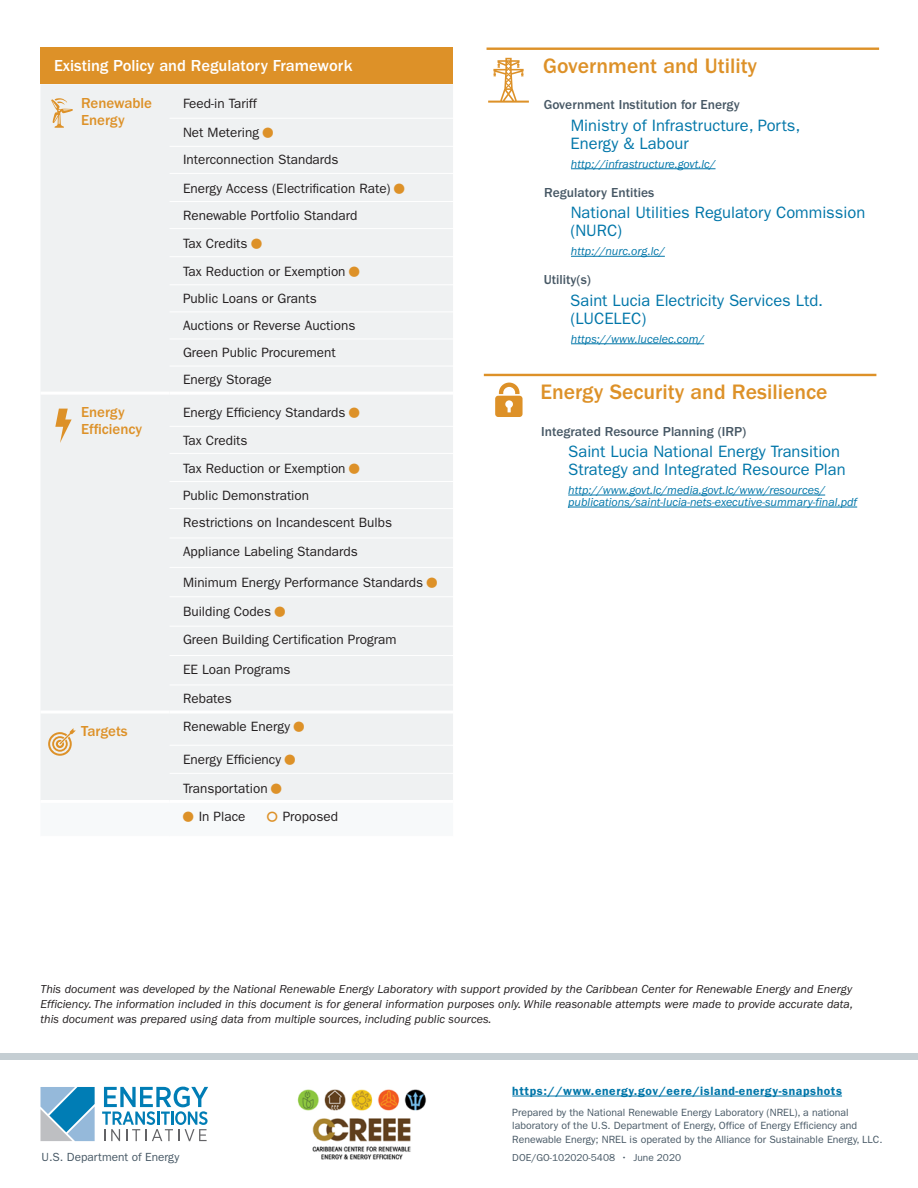
<style>
.page{position:relative;width:918px;height:1188px;background:#fff}
.page>*{position:absolute;margin:0;border:0;box-sizing:border-box;transform-origin:0 0}
.t1{font:500 21.6px "ITC Franklin Gothic Std";color:#dd9128}
.Small__s{font:16.5px/18px "ITC Franklin Gothic Std";color:#0076a9}
.table_text{font:500 16.5px "ITC Franklin Gothic Std";color:#fff}
.table_text-2{font:500 15px/17.2px "ITC Franklin Gothic Std";color:#dd9128}
.table_text-3{font:13.5px "ITC Franklin Gothic Std";color:#231f20}
.t2{font:500 13.5px "ITC Franklin Gothic Std";color:#475865}
.t3{font:italic 12px/15px "ITC Franklin Gothic Std";color:#231f20;text-align:justify}
.Small__s-2{font:italic 12px/12px "ITC Franklin Gothic Std";color:#0076a9}
.t4{font:600 12px "ITC Franklin Gothic Std";letter-spacing:.05em;color:#0076a9}
.H1_-_Energy_Snapshot{font:11.85px "ITC Franklin Gothic Std";color:#475865}
.t5{font:10.5px/13.5px "ITC Franklin Gothic Std";color:#475865}
.t6{font:10.2px "ITC Franklin Gothic Std";color:#475865}
</style>
<div class="page">
<div style="left:0;top:1053px;width:918px;height:7px;background:#c5ced3"></div>
<hr style="left:571px;top:168px;width:145px;height:1px;background:#0076a9">
<hr style="left:571px;top:256px;width:94px;height:1px;background:#0076a9">
<hr style="left:571px;top:343px;width:133px;height:1px;background:#0076a9">
<hr style="left:487px;top:48px;width:392px;height:2px;background:#dd9128">
<svg style="left:488px;top:58px;width:41px;height:45px"></svg>
<hr style="left:568px;top:495px;width:257px;height:1px;background:#0076a9">
<hr style="left:568px;top:507px;width:289px;height:1px;background:#0076a9">
<hr style="left:484px;top:374px;width:392px;height:2px;background:#dd9128">
<svg style="left:495px;top:383px;width:28px;height:34px"></svg>
<div style="left:40px;top:47px;width:413px;height:37px;background:#dd9128"></div>
<div style="left:41px;top:84px;width:412px;height:716px;background:#eff1f2"></div>
<hr style="left:170px;top:118px;width:283px;height:1px;background:#fff">
<hr style="left:170px;top:146px;width:283px;height:1px;background:#fff">
<hr style="left:170px;top:173px;width:283px;height:1px;background:#fff">
<hr style="left:170px;top:201px;width:283px;height:1px;background:#fff">
<hr style="left:170px;top:228px;width:283px;height:1px;background:#fff">
<hr style="left:170px;top:256px;width:283px;height:1px;background:#fff">
<hr style="left:170px;top:284px;width:283px;height:1px;background:#fff">
<hr style="left:170px;top:312px;width:283px;height:1px;background:#fff">
<hr style="left:170px;top:339px;width:283px;height:1px;background:#fff">
<hr style="left:170px;top:366px;width:283px;height:1px;background:#fff">
<hr style="left:170px;top:426px;width:283px;height:1px;background:#fff">
<hr style="left:170px;top:453px;width:283px;height:1px;background:#fff">
<hr style="left:170px;top:481px;width:283px;height:1px;background:#fff">
<hr style="left:170px;top:508px;width:283px;height:1px;background:#fff">
<hr style="left:170px;top:538px;width:283px;height:1px;background:#fff">
<hr style="left:170px;top:567px;width:283px;height:1px;background:#fff">
<hr style="left:170px;top:596px;width:283px;height:1px;background:#fff">
<hr style="left:170px;top:626px;width:283px;height:1px;background:#fff">
<hr style="left:170px;top:655px;width:283px;height:1px;background:#fff">
<hr style="left:170px;top:685px;width:283px;height:1px;background:#fff">
<hr style="left:170px;top:745px;width:283px;height:1px;background:#fff">
<hr style="left:40px;top:392px;width:130px;height:3px;background:#fff">
<hr style="left:170px;top:392px;width:283px;height:3px;background:#fff">
<hr style="left:40px;top:711px;width:130px;height:3px;background:#fff">
<hr style="left:170px;top:711px;width:283px;height:3px;background:#fff">
<hr style="left:170px;top:773px;width:283px;height:1px;background:#fff">
<svg style="left:48px;top:728px;width:28px;height:28px"></svg>
<svg style="left:51px;top:98px;width:22px;height:30px"></svg>
<svg style="left:55px;top:409px;width:17px;height:34px"></svg>
<hr style="left:512px;top:1096px;width:330px;height:1px;background:#0076a9">
<img style="left:297px;top:1089px;width:129px;height:71px">
<svg style="left:40px;top:1087px;width:55px;height:54px;background:#6eaacb"></svg>
<svg style="left:102px;top:1087px;width:106px;height:54px"></svg>
<svg style="left:263px;top:128px;width:10px;height:10px"></svg>
<svg style="left:394px;top:183px;width:11px;height:10px"></svg>
<svg style="left:252px;top:238px;width:10px;height:11px"></svg>
<svg style="left:349px;top:266px;width:10px;height:11px"></svg>
<svg style="left:349px;top:407px;width:10px;height:11px"></svg>
<svg style="left:349px;top:463px;width:10px;height:10px"></svg>
<svg style="left:427px;top:577px;width:10px;height:10px"></svg>
<svg style="left:275px;top:606px;width:10px;height:11px"></svg>
<svg style="left:294px;top:722px;width:10px;height:10px"></svg>
<svg style="left:285px;top:755px;width:10px;height:10px"></svg>
<svg style="left:271px;top:783px;width:11px;height:10px"></svg>
<p class="table_text" style="left:54px;top:57px;width:300px">Existing Policy and Regulatory Framework</p>
<p class="table_text-2" style="left:81px;top:95px;width:73px">Renewable</p>
<p class="table_text-2" style="left:81px;top:112px;width:45px">Energy</p>
<p class="table_text-3" style="left:183px;top:96px;width:75px">Feed-in Tariff</p>
<p class="table_text-3" style="left:183px;top:125px;width:78px">Net Metering</p>
<p class="table_text-3" style="left:183px;top:152px;width:157px">Interconnection Standards</p>
<p class="table_text-3" style="left:183px;top:180px;width:209px">Energy Access (Electrification Rate)</p>
<p class="table_text-3" style="left:183px;top:207px;width:176px">Renewable Portfolio Standard</p>
<p class="table_text-3" style="left:183px;top:235px;width:66px">Tax Credits</p>
<p class="table_text-3" style="left:183px;top:264px;width:164px">Tax Reduction or Exemption</p>
<p class="table_text-3" style="left:183px;top:291px;width:135px">Public Loans or Grants</p>
<p class="table_text-3" style="left:183px;top:318px;width:174px">Auctions or Reverse Auctions</p>
<p class="table_text-3" style="left:183px;top:345px;width:154px">Green Public Procurement</p>
<p class="table_text-3" style="left:183px;top:372px;width:90px">Energy Storage</p>
<p class="table_text-2" style="left:81px;top:403px;width:63px">Energy<br>Efficiency</p>
<p class="table_text-3" style="left:183px;top:405px;width:164px">Energy Efficiency Standards</p>
<p class="table_text-3" style="left:183px;top:432px;width:66px">Tax Credits</p>
<p class="table_text-3" style="left:183px;top:460px;width:164px">Tax Reduction or Exemption</p>
<p class="table_text-3" style="left:183px;top:487px;width:128px">Public Demonstration</p>
<p class="table_text-3" style="left:183px;top:514px;width:210px">Restrictions on Incandescent Bulbs</p>
<p class="table_text-3" style="left:183px;top:544px;width:176px">Appliance Labeling Standards</p>
<p class="table_text-3" style="left:183px;top:574px;width:242px">Minimum Energy Performance Standards</p>
<p class="table_text-3" style="left:183px;top:604px;width:90px">Building Codes</p>
<p class="table_text-3" style="left:183px;top:632px;width:215px">Green Building Certification Program</p>
<p class="table_text-3" style="left:183px;top:661px;width:109px">EE Loan Programs</p>
<p class="table_text-3" style="left:183px;top:691px;width:50px">Rebates</p>
<p class="table_text-2" style="left:81px;top:722px;width:48px">Targets</p>
<p class="table_text-3" style="left:183px;top:719px;width:109px">Renewable Energy</p>
<p class="table_text-3" style="left:183px;top:752px;width:100px">Energy Efficiency</p>
<p class="table_text-3" style="left:183px;top:780px;width:86px">Transportation</p>
<p class="table_text-3" style="left:199px;top:808px;width:48px">In Place</p>
<p class="table_text-3" style="left:283px;top:808px;width:57px">Proposed</p>
<p class="t1" style="left:543px;top:54px;width:216px">Government and Utility</p>
<h3 class="t2" style="left:544px;top:97px;width:198px">Government Institution for Energy</h3>
<p class="Small__s" style="left:571px;top:116px;width:231px">Ministry of Infrastructure, Ports,<br>Energy &amp; Labour</p>
<p class="Small__s-2" style="left:571px;top:158px;width:146px">http://infrastructure.govt.lc/</p>
<h3 class="t2" style="left:544px;top:185px;width:112px">Regulatory Entities</h3>
<p class="Small__s" style="left:570px;top:204px;width:296px">National Utilities Regulatory Commission (NURC)</p>
<p class="Small__s-2" style="left:571px;top:245px;width:95px">http://nurc.org.lc/</p>
<h3 class="t2" style="left:544px;top:272px;width:49px">Utility(s)</h3>
<p class="Small__s" style="left:570px;top:291px;width:254px">Saint Lucia Electricity Services Ltd. (LUCELEC)</p>
<p class="Small__s-2" style="left:571px;top:333px;width:135px">https://www.lucelec.com/</p>
<p class="t1" style="left:540px;top:380px;width:289px">Energy Security and Resilience</p>
<h3 class="t2" style="left:541px;top:424px;width:207px">Integrated Resource Planning (IRP)</h3>
<p class="Small__s" style="left:568px;top:443px;width:279px">Saint Lucia National Energy Transition<br>Strategy and Integrated Resource Plan</p>
<p class="Small__s-2" style="left:568px;top:484px;width:291px">http://www.govt.lc/media.govt.lc/www/resources/ publications/saint-lucia-nets-executive-summary-final.pdf</p>
<p class="t3" style="left:40px;top:982px;width:814px">This document was developed by the National Renewable Energy Laboratory with support provided by the Caribbean Center for Renewable Energy and Energy Efficiency. The information included in this document is for general information purposes only. While reasonable attempts were made to provide accurate data, this document was prepared using data from multiple sources, including public sources.</p>
<p class="t4" style="left:512px;top:1084px;width:331px">https://www.energy.gov/eere/island-energy-snapshots</p>
<p class="t5" style="left:512px;top:1105px;width:372px">Prepared by the National Renewable Energy Laboratory (NREL), a national laboratory of the U.S. Department of Energy, Office of Energy Efficiency and<br>Renewable Energy; NREL is operated by the Alliance for Sustainable Energy, LLC.</p>
<p class="H1_-_Energy_Snapshot" style="left:41px;top:1150px;width:139px">U.S. Department of Energy</p>
<p class="t6" style="left:512px;top:1152px;width:170px">DOE/GO-102020-5408 • June 2020</p>
</div>
